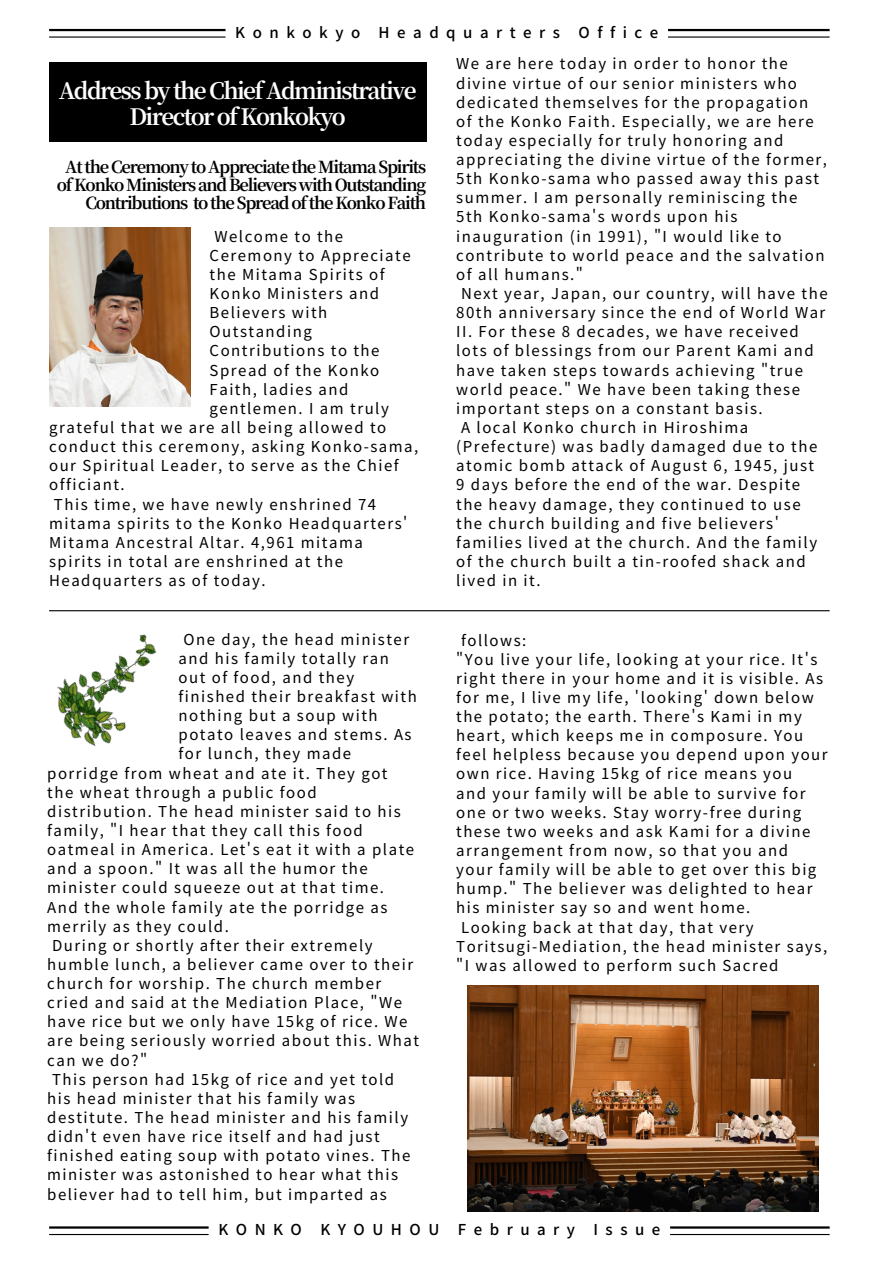
<style>
.page{position:relative;width:894px;height:1264px;background:#fff}
.page>*{position:absolute;margin:0;border:0;box-sizing:border-box;transform-origin:0 0}
.t1{font:700 22.5px/25.8px "Source Han Serif JP";letter-spacing:-.07em;color:#fff;text-align:center}
.t2{font:700 16.5px/18px "Source Han Serif JP";letter-spacing:-.07em;color:#000;text-align:right}
.t3{font:15px/19.2px "Noto Sans JP";letter-spacing:.1em;color:#000}
.t4{font:500 15px "Noto Sans JP";letter-spacing:.5em;color:#000}
</style>
<div class="page">
<hr style="left:49px;top:29px;width:780px;height:2px;background:#000">
<hr style="left:49px;top:36px;width:780px;height:2px;background:#000">
<hr style="left:49px;top:610px;width:780px;height:1px;background:#000">
<hr style="left:49px;top:1226px;width:780px;height:2px;background:#000">
<hr style="left:49px;top:1233px;width:780px;height:1px;background:#000">
<div style="left:49px;top:62px;width:377px;height:80px;background:#000"></div>
<img style="left:467px;top:985px;width:351px;height:225px">
<img style="left:49px;top:228px;width:142px;height:179px">
<svg style="left:225px;top:28px;width:443px;height:10px"></svg>
<svg style="left:208px;top:1226px;width:462px;height:10px"></svg>
<img style="left:49px;top:610px;width:158px;height:137px">
<p class="t4" style="left:235px;top:20px;width:424px">Konkokyo Headquarters Office</p>
<p class="t1" style="left:59px;top:76px;width:359px">Address by the Chief Administrative<br>Director of Konkokyo</p>
<p class="t2" style="left:57px;top:156px;width:371px">At the Ceremony to Appreciate the Mitama Spirits of Konko Ministers and Believers with Outstanding<br>Contributions to the Spread of the Konko Faith</p>
<h2 class="t3" style="left:214px;top:226px;width:130px">Welcome to the</h2>
<p class="t3" style="left:209px;top:245px;width:202px">Ceremony to Appreciate</p>
<p class="t3" style="left:209px;top:264px;width:176px">the Mitama Spirits of</p>
<h1 class="t3" style="left:209px;top:283px;width:171px">Konko Ministers and</h1>
<h2 class="t3" style="left:209px;top:302px;width:119px">Believers with</h2>
<p class="t3" style="left:209px;top:321px;width:104px">Outstanding</p>
<p class="t3" style="left:209px;top:340px;width:171px">Contributions to the</p>
<p class="t3" style="left:209px;top:360px;width:171px">Spread of the Konko</p>
<p class="t3" style="left:209px;top:379px;width:140px">Faith, ladies and</p>
<p class="t3" style="left:49px;top:398px;width:371px;text-indent:160px">gentlemen. I am truly grateful that we are all being allowed to conduct this ceremony, asking Konko-sama, our Spiritual Leader, to serve as the Chief officiant.</p>
<p class="t3" style="left:54px;top:493px;width:324px">This time, we have newly enshrined 74</p>
<p class="t3" style="left:49px;top:513px;width:357px">mitama spirits to the Konko Headquarters' Mitama Ancestral Altar. 4,961 mitama spirits in total are enshrined at the Headquarters as of today.</p>
<p class="t3" style="left:183px;top:628px;width:227px">One day, the head minister</p>
<p class="t3" style="left:178px;top:648px;width:212px">and his family totally ran</p>
<p class="t3" style="left:178px;top:667px;width:177px">out of food, and they</p>
<p class="t3" style="left:178px;top:686px;width:240px">finished their breakfast with</p>
<p class="t3" style="left:178px;top:705px;width:201px">nothing but a soup with</p>
<p class="t3" style="left:178px;top:724px;width:234px">potato leaves and stems. As</p>
<p class="t3" style="left:47px;top:743px;width:368px;text-indent:131px">for lunch, they made porridge from wheat and ate it. They got the wheat through a public food distribution. The head minister said to his family, " I hear that they call this food oatmeal in America. Let's eat it with a plate and a spoon." It was all the humor the minister could squeeze out at that time.<br>And the whole family ate the porridge as merrily as they could.</p>
<p class="t3" style="left:47px;top:934px;width:373px;text-indent:5px">During or shortly after their extremely humble lunch, a believer came over to their church for worship. The church member cried and said at the Mediation Place, "We have rice but we only have 15kg of rice. We are being seriously worried about this. What can we do?"</p>
<p class="t3" style="left:47px;top:1068px;width:364px;text-indent:5px">This person had 15kg of rice and yet told his head minister that his family was destitute. The head minister and his family didn't even have rice itself and had just finished eating soup with potato vines. The minister was astonished to hear what this believer had to tell him, but imparted as</p>
<p class="t3" style="left:456px;top:53px;width:333px">We are here today in order to honor the</p>
<p class="t3" style="left:456px;top:73px;width:372px">divine virtue of our senior ministers who dedicated themselves for the propagation of the Konko Faith. Especially, we are here today especially for truly honoring and appreciating the divine virtue of the former, 5th Konko-sama who passed away this past summer. I am personally reminiscing the 5th Konko-sama's words upon his inauguration (in 1991), " I would like to contribute to world peace and the salvation of all humans."</p>
<p class="t3" style="left:456px;top:283px;width:373px;text-indent:5px">Next year, Japan, our country, will have the 80th anniversary since the end of World War II. For these 8 decades, we have received lots of blessings from our Parent Kami and have taken steps towards achieving "true world peace." We have been taking these important steps on a constant basis.</p>
<p class="t3" style="left:456px;top:417px;width:362px;text-indent:5px">A local Konko church in Hiroshima (Prefecture) was badly damaged due to the atomic bomb attack of August 6, 1945, just 9 days before the end of the war. Despite the heavy damage, they continued to use the church building and five believers' families lived at the church. And the family of the church built a tin-roofed shack and</p>
<p class="t3" style="left:456px;top:570px;width:86px">lived in it.</p>
<p class="t3" style="left:461px;top:629px;width:67px">follows:</p>
<p class="t3" style="left:456px;top:648px;width:368px">"You live your life, looking at your rice. It's right there in your home and it is visible. As</p>
<p class="t3" style="left:456px;top:687px;width:359px">for me, I live my life, ' looking' down below</p>
<p class="t3" style="left:456px;top:706px;width:347px">the potato; the earth. There's Kami in my</p>
<p class="t3" style="left:456px;top:725px;width:373px">heart, which keeps me in composure. You feel helpless because you depend upon your own rice. Having 15kg of rice means you<br>and your family will be able to survive for one or two weeks. Stay worry-free during these two weeks and ask Kami for a divine arrangement from now, so that you and your family will be able to get over this big hump." The believer was delighted to hear his minister say so and went home.</p>
<p class="t3" style="left:456px;top:916px;width:372px;text-indent:5px">Looking back at that day, that very<br>Toritsugi-Mediation, the head minister says, " I was allowed to perform such Sacred</p>
<p class="t4" style="left:218px;top:1217px;width:443px">KONKO KYOUHOU February Issue</p>
</div>
